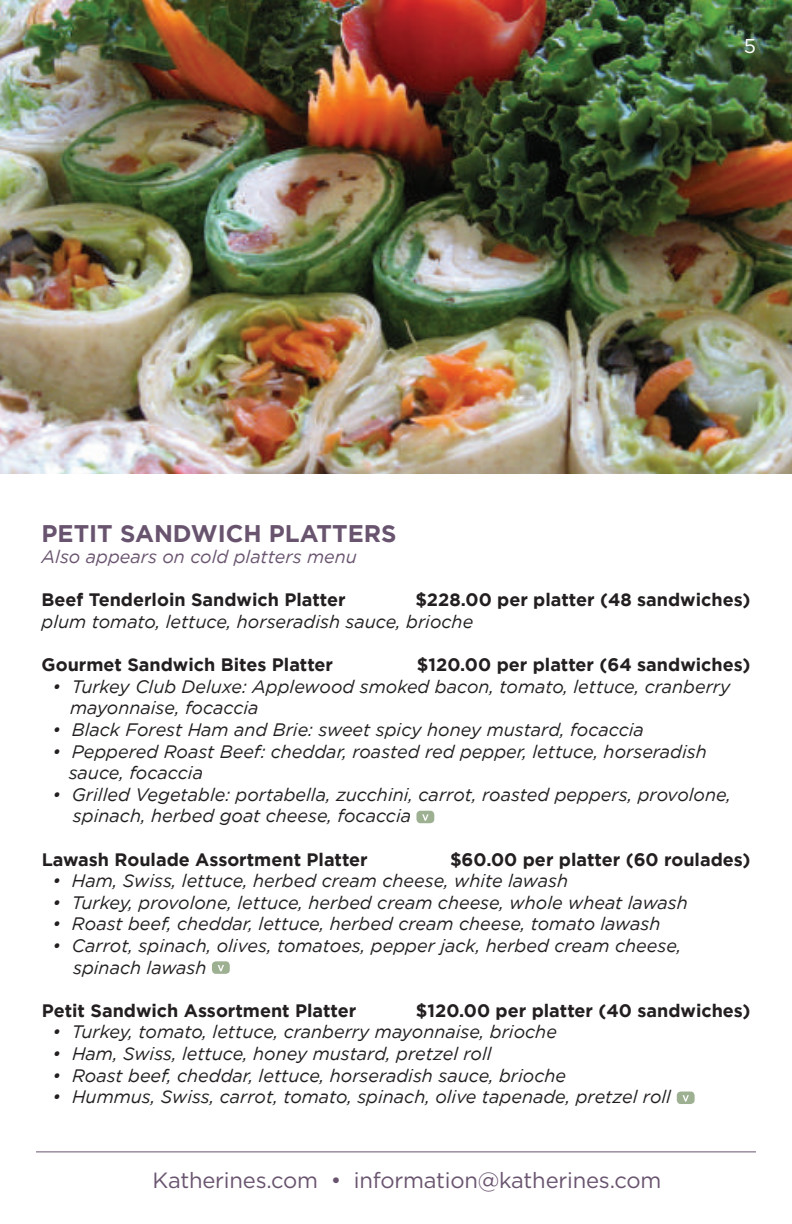
<style>
.page{position:relative;width:792px;height:1224px;background:#fff}
.page>*{position:absolute;margin:0;border:0;box-sizing:border-box;transform-origin:0 0}
.t1{font:700 24px "Gotham";color:#69546f}
.t2{font:22px "Gotham HTF";letter-spacing:-.01em;color:#69546f}
.t3{font:20px "Gotham HTF";color:#fff}
.t4{font:italic 18px/21.6px "Gotham";color:#231f20}
.t5{font:700 18px "Gotham";color:#231f20}
.t6{font:italic 18px "Gotham";color:#69546f}
</style>
<div class="page">
<img style="left:0;top:0;width:792px;height:474px">
<hr style="left:36px;top:1152px;width:720px;height:1px;background:#69546f">
<div style="left:416px;top:811px;width:18px;height:12px;background:#9eb092;border-radius:4px"></div>
<svg style="left:422px;top:814px;width:7px;height:7px"></svg>
<div style="left:212px;top:961px;width:18px;height:13px;background:#9eb092;border-radius:4px"></div>
<svg style="left:218px;top:965px;width:6px;height:6px"></svg>
<div style="left:677px;top:1092px;width:18px;height:12px;background:#9eb092;border-radius:4px"></div>
<svg style="left:683px;top:1095px;width:6px;height:7px"></svg>
<p class="t3" style="left:744px;top:34px;width:14px">5</p>
<h1 class="t1" style="left:42px;top:520px;width:356px">PETIT SANDWICH PLATTERS</h1>
<p class="t6" style="left:42px;top:547px;width:317px">Also appears on cold platters menu</p>
<p class="t5" style="left:42px;top:590px;width:306px">Beef Tenderloin Sandwich Platter</p>
<p class="t5" style="left:415px;top:590px;width:337px">$228.00 per platter (48 sandwiches)</p>
<p class="t4" style="left:42px;top:611px;width:433px">plum tomato, lettuce, horseradish sauce, brioche</p>
<p class="t5" style="left:42px;top:655px;width:293px">Gourmet Sandwich Bites Platter</p>
<p class="t5" style="left:417px;top:655px;width:335px">$120.00 per platter (64 sandwiches)</p>
<p class="t4" style="left:70px;top:676px;width:662px;text-indent:-18px">• Turkey Club Deluxe: Applewood smoked bacon, tomato, lettuce, cranberry mayonnaise, focaccia</p>
<p class="t4" style="left:52px;top:719px;width:593px">• Black Forest Ham and Brie: sweet spicy honey mustard, focaccia</p>
<p class="t4" style="left:69px;top:741px;width:640px;text-indent:-16px">• Peppered Roast Beef: cheddar, roasted red pepper, lettuce, horseradish sauce, focaccia</p>
<p class="t4" style="left:73px;top:784px;width:660px;text-indent:-21px">• Grilled Vegetable: portabella, zucchini, carrot, roasted peppers, provolone, spinach, herbed goat cheese, focaccia</p>
<p class="t5" style="left:42px;top:849px;width:328px">Lawash Roulade Assortment Platter</p>
<p class="t5" style="left:450px;top:849px;width:302px">$60.00 per platter (60 roulades)</p>
<p class="t4" style="left:53px;top:870px;width:517px">• Ham, Swiss, lettuce, herbed cream cheese, white lawash</p>
<p class="t4" style="left:53px;top:892px;width:637px">• Turkey, provolone, lettuce, herbed cream cheese, whole wheat lawash</p>
<p class="t4" style="left:53px;top:913px;width:610px">• Roast beef, cheddar, lettuce, herbed cream cheese, tomato lawash</p>
<p class="t4" style="left:73px;top:935px;width:610px;text-indent:-21px">• Carrot, spinach, olives, tomatoes, pepper jack, herbed cream cheese, spinach lawash</p>
<p class="t5" style="left:42px;top:1000px;width:316px">Petit Sandwich Assortment Platter</p>
<p class="t5" style="left:416px;top:1000px;width:336px">$120.00 per platter (40 sandwiches)</p>
<p class="t4" style="left:53px;top:1021px;width:506px">• Turkey, tomato, lettuce, cranberry mayonnaise, brioche</p>
<p class="t4" style="left:53px;top:1043px;width:441px">• Ham, Swiss, lettuce, honey mustard, pretzel roll</p>
<p class="t4" style="left:53px;top:1065px;width:515px">• Roast beef, cheddar, lettuce, horseradish sauce, brioche</p>
<p class="t4" style="left:53px;top:1086px;width:620px">• Hummus, Swiss, carrot, tomato, spinach, olive tapenade, pretzel roll</p>
<p class="t2" style="left:153px;top:1168px;width:510px">Katherines.com • information@katherines.com</p>
</div>
